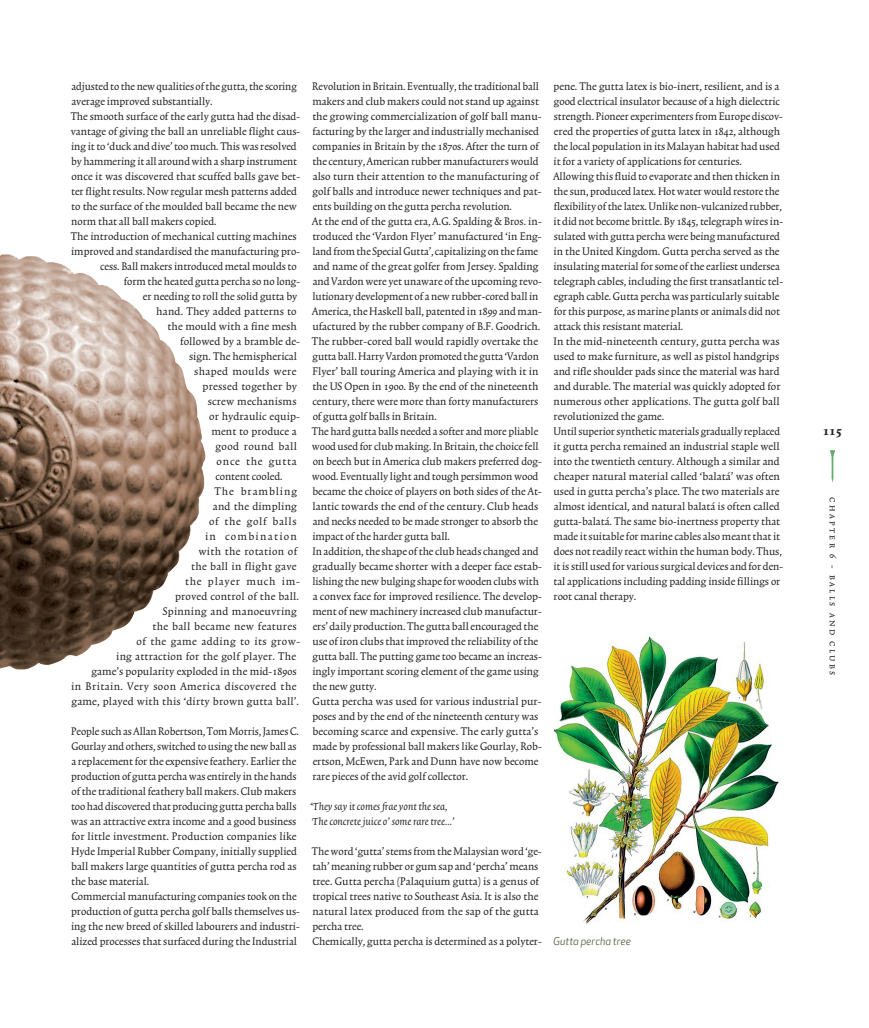
<style>
.page{position:relative;width:869px;height:1028px;background:#fff}
.page>*{position:absolute;margin:0;border:0;box-sizing:border-box;transform-origin:0 0}
.t1{font:700 15px "Trinite No 1";color:#231f20}
.t2{font:13px/15px "Trinite No 1 Rom Con";color:#231f20}
.t3{font:13px "Trinite No 1 Rom Con";letter-spacing:.035em;color:#231f20}
.t4{font:13px "Trinite No 1 Rom Con";letter-spacing:.02em;color:#231f20}
.t5{font:italic 13px/15px "Trinite No 1";color:#231f20}
.t6{font:13px "Trinite No 1 Rom Con";letter-spacing:.025em;color:#231f20}
.t7{font:13px "Trinite No 1 Rom Con";letter-spacing:.06em;color:#231f20}
.t8{font:13px "Trinite No 1 Rom Con";letter-spacing:.03em;color:#231f20}
.t9{font:13px "Trinite No 1 Rom Con";letter-spacing:.055em;color:#231f20}
.t10{font:13px "Trinite No 1 Rom Con";letter-spacing:.1em;color:#231f20}
.t11{font:13px "Trinite No 1 Rom Con";letter-spacing:.07em;color:#231f20}
.t12{font:11.25px "Trinite No 1 Rom Con Exp";letter-spacing:.2em;color:#231f20}
.t13{font:italic 10.62px "Apex New";letter-spacing:-.005em;color:#52643f}
</style>
<div class="page">
<img style="left:0;top:254px;width:206px;height:415px">
<img style="left:553px;top:636px;width:226px;height:288px">
<svg style="left:830px;top:450px;width:4px;height:33px"></svg>
<p class="t2" style="left:71px;top:80px;width:227px">adjusted to the new qualities of the gutta, the scoring</p>
<p class="t2" style="left:71px;top:95px;width:143px">average improved substantially.</p>
<p class="t2" style="left:71px;top:110px;width:231px">The smooth surface of the early gutta had the disad-</p>
<p class="t2" style="left:71px;top:125px;width:231px">vantage of giving the ball an unreliable flight caus-</p>
<p class="t2" style="left:71px;top:140px;width:227px">ing it to ‘duck and dive’ too much. This was resolved</p>
<p class="t2" style="left:71px;top:155px;width:227px">by hammering it all around with a sharp instrument</p>
<p class="t2" style="left:71px;top:170px;width:230px">once it was discovered that scuffed balls gave bet-</p>
<p class="t2" style="left:71px;top:185px;width:227px">ter flight results. Now regular mesh patterns added</p>
<p class="t2" style="left:71px;top:200px;width:227px">to the surface of the moulded ball became the new</p>
<p class="t2" style="left:71px;top:215px;width:147px">norm that all ball makers copied.</p>
<p class="t2" style="left:71px;top:230px;width:227px">The introduction of mechanical cutting machines</p>
<p class="t2" style="left:71px;top:245px;width:230px">improved and standardised the manufacturing pro-</p>
<p class="t2" style="left:100px;top:260px;width:198px">cess. Ball makers introduced metal moulds to</p>
<p class="t2" style="left:124px;top:275px;width:178px">form the heated gutta percha so no long-</p>
<p class="t2" style="left:143px;top:290px;width:156px">er needing to roll the solid gutta by</p>
<p class="t2" style="left:156px;top:305px;width:142px">hand. They added patterns to</p>
<p class="t2" style="left:167px;top:320px;width:131px">the mould with a fine mesh</p>
<p class="t2" style="left:180px;top:335px;width:121px">followed by a bramble de-</p>
<p class="t2" style="left:189px;top:350px;width:109px">sign. The hemispherical</p>
<p class="t8" style="left:194px;top:365px;width:104px">shaped moulds were</p>
<p class="t4" style="left:202px;top:380px;width:96px">pressed together by</p>
<p class="t2" style="left:208px;top:395px;width:90px">screw mechanisms</p>
<p class="t2" style="left:209px;top:410px;width:92px">or hydraulic equip-</p>
<p class="t2" style="left:211px;top:425px;width:87px">ment to produce a</p>
<p class="t3" style="left:215px;top:440px;width:83px">good round ball</p>
<p class="t7" style="left:216px;top:455px;width:82px">once the gutta</p>
<p class="t2" style="left:215px;top:470px;width:69px">content cooled.</p>
<p class="t11" style="left:214px;top:485px;width:84px">The brambling</p>
<p class="t2" style="left:213px;top:500px;width:86px">and the dimpling</p>
<p class="t9" style="left:209px;top:515px;width:89px">of the golf balls</p>
<p class="t10" style="left:205px;top:530px;width:93px">in combination</p>
<p class="t6" style="left:198px;top:545px;width:100px">with the rotation of</p>
<p class="t4" style="left:191px;top:560px;width:107px">the ball in flight gave</p>
<p class="t7" style="left:185px;top:575px;width:117px">the player much im-</p>
<p class="t2" style="left:175px;top:590px;width:125px">proved control of the ball.</p>
<p class="t6" style="left:163px;top:605px;width:135px">Spinning and manoeuvring</p>
<p class="t6" style="left:152px;top:620px;width:146px">the ball became new features</p>
<p class="t3" style="left:136px;top:635px;width:165px">of the game adding to its grow-</p>
<p class="t4" style="left:116px;top:650px;width:181px">ing attraction for the golf player. The</p>
<p class="t2" style="left:91px;top:665px;width:206px">game’s popularity exploded in the mid-1890s</p>
<p class="t3" style="left:71px;top:680px;width:227px">in Britain. Very soon America discovered the</p>
<p class="t2" style="left:71px;top:695px;width:229px">game, played with this ‘dirty brown gutta ball’.</p>
<p class="t2" style="left:71px;top:725px;width:231px">People such as Allan Robertson, Tom Morris, James C.<br>Gourlay and others, switched to using the new ball as a replacement for the expensive feathery. Earlier the production of gutta percha was entirely in the hands of the traditional feathery ball makers. Club makers too had discovered that producing gutta percha balls was an attractive extra income and a good business for little investment. Production companies like Hyde Imperial Rubber Company, initially supplied ball makers large quantities of gutta percha rod as the base material.<br>Commercial manufacturing companies took on the production of gutta percha golf balls themselves us&shy;ing the new breed of skilled labourers and industri&shy;alized processes that surfaced during the Industrial</p>
<p class="t2" style="left:312px;top:80px;width:231px">Revolution in Britain. Eventually, the traditional ball makers and club makers could not stand up against the growing commercialization of golf ball manu&shy;facturing by the larger and industrially mechanised companies in Britain by the 1870s. After the turn of the century, American rubber manufacturers would also turn their attention to the manufacturing of golf balls and introduce newer techniques and pat&shy;ents building on the gutta percha revolution.<br>At the end of the gutta era, A.G. Spalding &amp; Bros. in&shy;troduced the ‘Vardon Flyer’ manufactured ‘in Eng&shy;land from the Special Gutta’, capitalizing on the fame and name of the great golfer from Jersey. Spalding and Vardon were yet unaware of the upcoming revo&shy;lutionary development of a new rubber-cored ball in America, the Haskell ball, patented in 1899 and man&shy;ufactured by the rubber company of B.F. Goodrich.<br>The rubber-cored ball would rapidly overtake the gutta ball. Harry Vardon promoted the gutta ‘Vardon Flyer’ ball touring America and playing with it in the US Open in 1900. By the end of the nineteenth century, there were more than forty manufacturers of gutta golf balls in Britain.<br>The hard gutta balls needed a softer and more pliable wood used for club making. In Britain, the choice fell on beech but in America club makers preferred dog&shy;wood. Eventually light and tough persimmon wood became the choice of players on both sides of the At&shy;lantic towards the end of the century. Club heads and necks needed to be made stronger to absorb the impact of the harder gutta ball.<br>In addition, the shape of the club heads changed and gradually became shorter with a deeper face estab&shy;lishing the new bulging shape for wooden clubs with a convex face for improved resilience. The develop&shy;ment of new machinery increased club manufactur&shy;ers’ daily production. The gutta ball encouraged the use of iron clubs that improved the reliability of the gutta ball. The putting game too became an increas&shy;ingly important scoring element of the game using the new gutty.<br>Gutta percha was used for various industrial pur&shy;poses and by the end of the nineteenth century was becoming scarce and expensive. The early gutta’s made by professional ball makers like Gourlay, Rob&shy;ertson, McEwen, Park and Dunn have now become rare pieces of the avid golf collector.</p>
<p class="t5" style="left:310px;top:800px;width:146px">‘They say it comes frae yont the sea,<br>The concrete juice o’ some rare tree...’</p>
<p class="t2" style="left:312px;top:845px;width:231px">The word ‘gutta’ stems from the Malaysian word ‘ge&shy;tah’ meaning rubber or gum sap and ‘percha’ means tree. Gutta percha (Palaquium gutta) is a genus of tropical trees native to Southeast Asia. It is also the natural latex produced from the sap of the gutta percha tree.<br>Chemically, gutta percha is determined as a polyter-</p>
<p class="t2" style="left:553px;top:80px;width:231px">pene. The gutta latex is bio-inert, resilient, and is a good electrical insulator because of a high dielectric strength. Pioneer experimenters from Europe discov&shy;ered the properties of gutta latex in 1842, although the local population in its Malayan habitat had used it for a variety of applications for centuries.<br>Allowing this fluid to evaporate and then thicken in the sun, produced latex. Hot water would restore the flexibility of the latex. Unlike non-vulcanized rubber, it did not become brittle. By 1845, telegraph wires in&shy;sulated with gutta percha were being manufactured in the United Kingdom. Gutta percha served as the insulating material for some of the earliest undersea telegraph cables, including the first transatlantic tel&shy;egraph cable. Gutta percha was particularly suitable for this purpose, as marine plants or animals did not attack this resistant material.<br>In the mid-nineteenth century, gutta percha was used to make furniture, as well as pistol handgrips and rifle shoulder pads since the material was hard and durable. The material was quickly adopted for numerous other applications. The gutta golf ball revolutionized the game.<br>Until superior synthetic materials gradually replaced it gutta percha remained an industrial staple well into the twentieth century. Although a similar and cheaper natural material called ‘balatá’ was often used in gutta percha’s place. The two materials are almost identical, and natural balatá is often called gutta-balatá. The same bio-inertness property that made it suitable for marine cables also meant that it does not readily react within the human body. Thus, it is still used for various surgical devices and for den&shy;tal applications including padding inside fillings or root canal therapy.</p>
<p class="t13" style="left:553px;top:934px;width:79px">Gutta percha tree</p>
<p class="t1" style="left:822px;top:424px;width:21px">115</p>
<p class="t12" style="left:837px;top:497px;width:179px;rotate:90deg">chapter 6 - balls and clubs</p>
</div>
